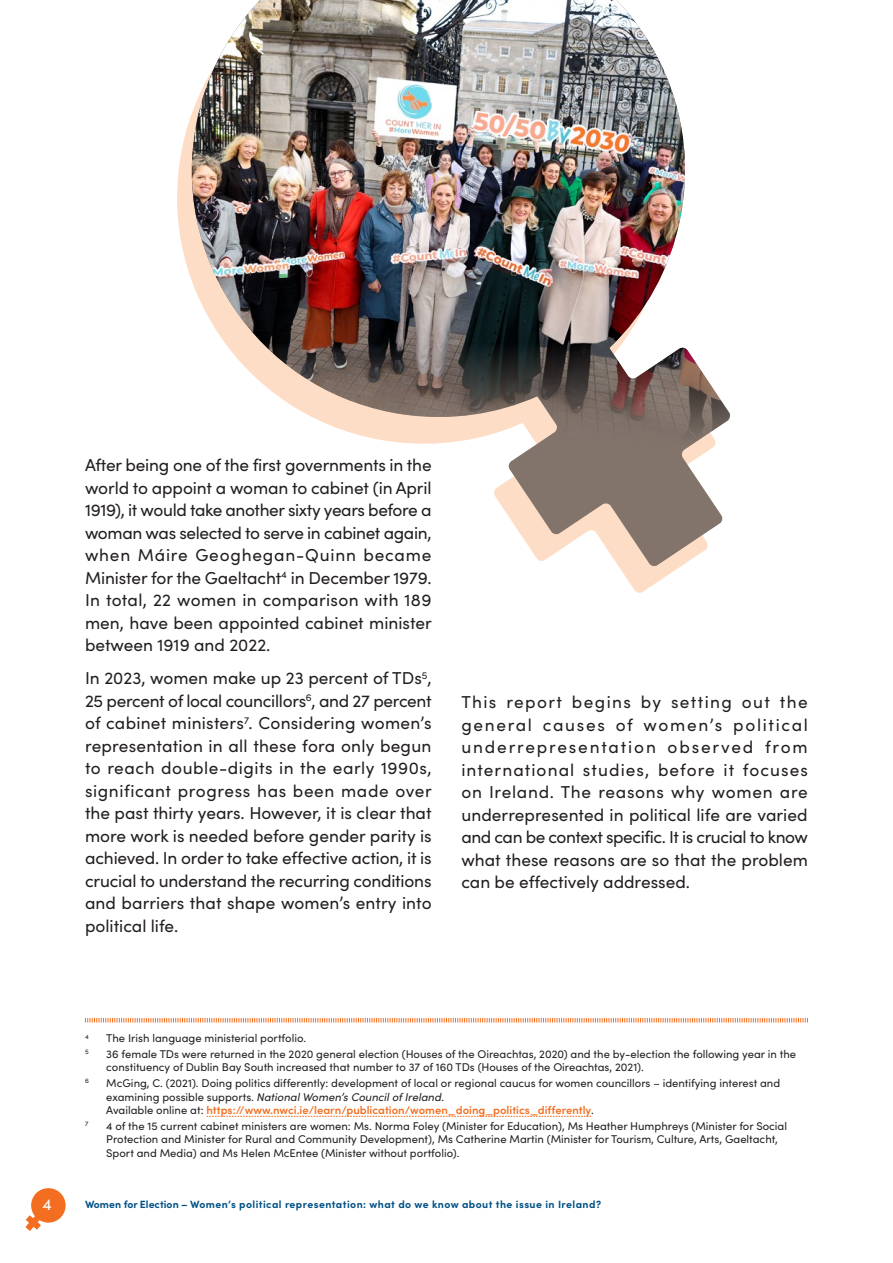
<style>
.page{position:relative;width:893px;height:1263px;background:#fff}
.page>*{position:absolute;margin:0;border:0;box-sizing:border-box;transform-origin:0 0}
.t1{font:17.25px/22.5px "Sofia Pro";color:#231f20;text-align:justify}
.t2{font:16.5px "Sofia Pro";color:#fff}
.t3{font:11.25px/13.5px "Sofia Pro";color:#231f20}
.t4{font:700 10.5px "Sofia Pro";letter-spacing:.04em;color:#015186}
.t5{font:6.6px "Sofia Pro";color:#231f20}
.s1{font-style:italic}
.s2{font-weight:600;color:#f36e21}
</style>
<div class="page">
<svg style="left:85px;top:1018px;width:723px;height:5px"></svg>
<svg style="left:206px;top:1116px;width:385px;height:1px"></svg>
<svg style="left:25px;top:1188px;width:41px;height:43px"></svg>
<svg style="left:177px;top:140px;width:503px;height:453px"></svg>
<svg style="left:184px;top:119px;width:539px;height:448px"></svg>
<img style="left:190px;top:0;width:541px;height:445px">
<p class="t1" style="left:85px;top:453px;width:348px">After being one of the first governments in the world to appoint a woman to cabinet (in April 1919), it would take another sixty years before a woman was selected to serve in cabinet again, when Máire Geoghegan-Quinn became Minister for the Gaeltacht<sup>4</sup> in December 1979.<br>In total, 22 women in comparison with 189 men, have been appointed cabinet minister between 1919 and 2022.</p>
<p class="t1" style="left:85px;top:666px;width:348px">In 2023, women make up 23 percent of TDs<sup>5</sup>, 25 percent of local councillors<sup>6</sup>, and 27 percent of cabinet ministers<sup>7</sup>. Considering women’s representation in all these fora only begun to reach double-digits in the early 1990s, significant progress has been made over the past thirty years. However, it is clear that more work is needed before gender parity is achieved. In order to take effective action, it is crucial to understand the recurring conditions and barriers that shape women’s entry into political life.</p>
<p class="t1" style="left:461px;top:690px;width:348px">This report begins by setting out the general causes of women’s political underrepresentation observed from international studies, before it focuses on Ireland. The reasons why women are underrepresented in political life are varied and can be context specific. It is crucial to know what these reasons are so that the problem can be effectively addressed.</p>
<p class="t5" style="left:85px;top:1031px;width:5px">4</p>
<p class="t3" style="left:106px;top:1031px;width:201px">The Irish language ministerial portfolio.</p>
<p class="t5" style="left:85px;top:1047px;width:5px">5</p>
<p class="t3" style="left:106px;top:1046px;width:691px">36 female TDs were returned in the 2020 general election (Houses of the Oireachtas, 2020) and the by-election the following year in the constituency of Dublin Bay South increased that number to 37 of 160 TDs (Houses of the Oireachtas, 2021).</p>
<p class="t5" style="left:85px;top:1076px;width:5px">6</p>
<p class="t3" style="left:106px;top:1076px;width:675px">McGing, C. (2021). Doing politics differently: development of local or regional caucus for women councillors – identifying interest and examining possible supports. <span class="s1">National Women’s Council of Ireland</span>.<br>Available online at: <span class="s2">https://www.nwci.ie/learn/publication/women_doing_politics_differently</span>.</p>
<p class="t5" style="left:85px;top:1119px;width:5px">7</p>
<p class="t3" style="left:106px;top:1118px;width:682px">4 of the 15 current cabinet ministers are women: Ms. Norma Foley (Minister for Education), Ms Heather Humphreys (Minister for Social<br>Protection and Minister for Rural and Community Development), Ms Catherine Martin (Minister for Tourism, Culture, Arts, Gaeltacht,<br>Sport and Media) and Ms Helen McEntee (Minister without portfolio).</p>
<p class="t2" style="left:43px;top:1192px;width:11px">4</p>
<p class="t4" style="left:85px;top:1196px;width:518px">Women for Election – Women’s political representation: what do we know about the issue in Ireland?</p>
</div>
